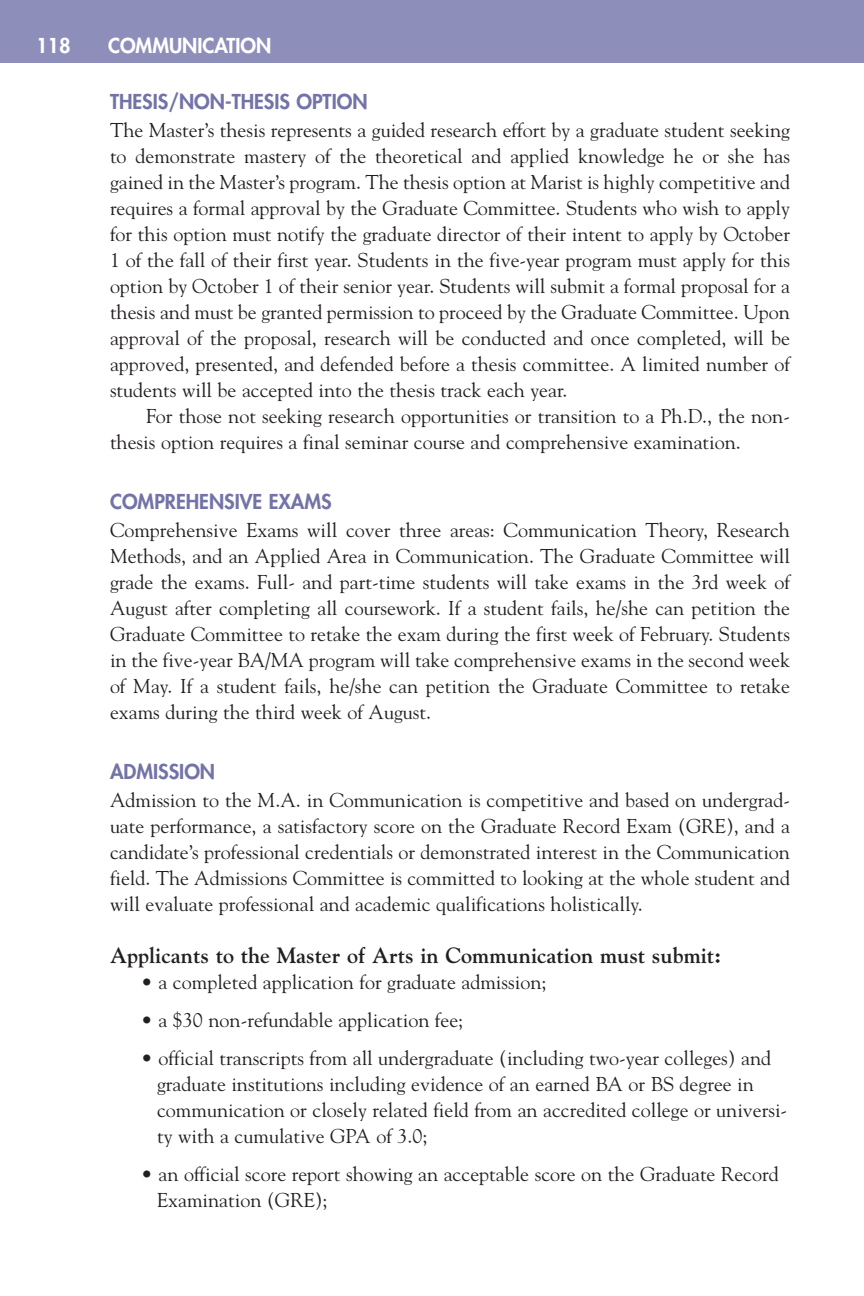
<style>
.page{position:relative;width:864px;height:1296px;background:#fff}
.page>*{position:absolute;margin:0;border:0;box-sizing:border-box;transform-origin:0 0}
.t1{font:700 22px "Goudy";color:#231f20}
.t2{font:20px/26px "Goudy";color:#231f20;text-align:justify}
.t3{font:800 20px "Futura";color:#7373a8}
.t4{font:800 20px "Futura";color:#fff}
</style>
<div class="page">
<div style="left:0;top:0;width:864px;height:63px;background:#8e8ebb"></div>
<p class="t4" style="left:36px;top:36px;width:36px">118</p>
<p class="t4" style="left:108px;top:36px;width:165px">COMMUNICATION</p>
<p class="t3" style="left:110px;top:92px;width:259px">THESIS/NON-THESIS OPTION</p>
<p class="t2" style="left:110px;top:119px;width:682px">The Master’s thesis represents a guided research effort by a graduate student seeking to demonstrate mastery of the theoretical and applied knowledge he or she has gained in the Master’s program. The thesis option at Marist is highly competitive and requires a formal approval by the Graduate Committee. Students who wish to apply for this option must notify the graduate director of their intent to apply by October 1 of the fall of their first year. Students in the five-year program must apply for this option by October 1 of their senior year. Students will submit a formal proposal for a thesis and must be granted permission to proceed by the Graduate Committee. Upon approval of the proposal, research will be conducted and once completed, will be approved, presented, and defended before a thesis committee. A limited number of students will be accepted into the thesis track each year.</p>
<p class="t2" style="left:110px;top:405px;width:682px;text-indent:36px">For those not seeking research opportunities or transition to a Ph.D., the non&shy;thesis option requires a final seminar course and comprehensive examination.</p>
<p class="t3" style="left:110px;top:492px;width:223px">COMPREHENSIVE EXAMS</p>
<p class="t2" style="left:110px;top:519px;width:682px">Comprehensive Exams will cover three areas: Communication Theory, Research Methods, and an Applied Area in Communication. The Graduate Committee will grade the exams. Full- and part-time students will take exams in the 3rd week of August after completing all coursework. If a student fails, he/she can petition the Graduate Committee to retake the exam during the first week of February. Students in the five-year BA/MA program will take comprehensive exams in the second week of May. If a student fails, he/she can petition the Graduate Committee to retake exams during the third week of August.</p>
<p class="t3" style="left:110px;top:762px;width:107px">ADMISSION</p>
<p class="t2" style="left:110px;top:789px;width:682px">Admission to the M.A. in Communication is competitive and based on undergrad&shy;uate performance, a satisfactory score on the Graduate Record Exam (GRE), and a candidate’s professional credentials or demonstrated interest in the Communication field. The Admissions Committee is committed to looking at the whole student and will evaluate professional and academic qualifications holistically.</p>
<p class="t1" style="left:110px;top:947px;width:613px">Applicants to the Master of Arts in Communication must submit:</p>
<p class="t2" style="left:141px;top:971px;width:407px">• a completed application for graduate admission;</p>
<p class="t2" style="left:141px;top:1009px;width:324px">• a $30 non-refundable application fee;</p>
<p class="t2" style="left:157px;top:1047px;width:632px;text-align:left;text-indent:-16px">• official transcripts from all undergraduate (including two-year colleges) and graduate institutions including evidence of an earned BA or BS degree in communication or closely related field from an accredited college or universi&shy;ty with a cumulative GPA of 3.0;</p>
<p class="t2" style="left:157px;top:1163px;width:623px;text-indent:-16px">• an official score report showing an acceptable score on the Graduate Record<br>Examination (GRE);</p>
</div>
